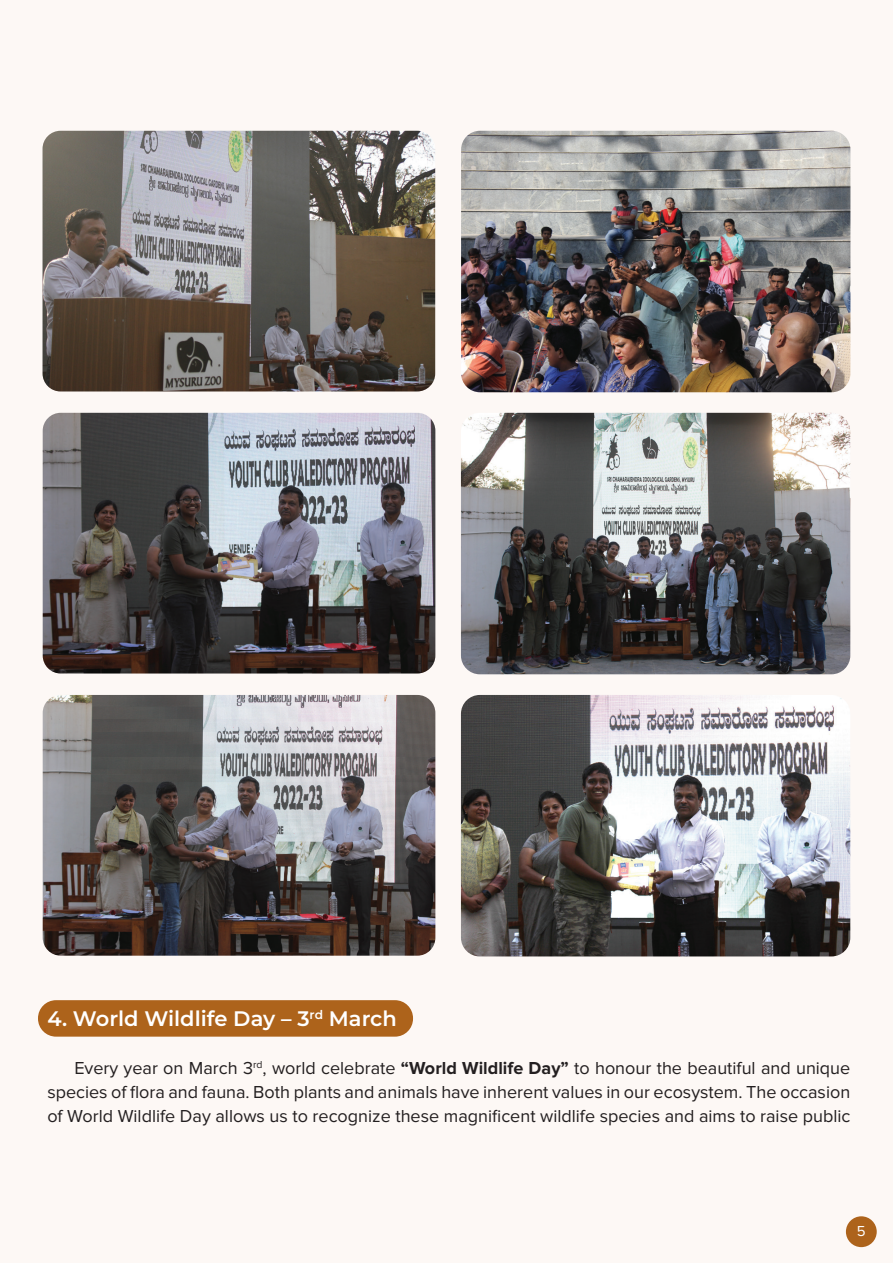
<style>
.page{position:relative;width:893px;height:1263px;background:#fff}
.page>*{position:absolute;margin:0;border:0;box-sizing:border-box;transform-origin:0 0}
.t1{font:600 21px "Montserrat";color:#fff}
.t2{font:18px/24px "Proxima Nova";color:#231f20;text-align:justify}
.t3{font:15px "Proxima Nova";color:#fff}
.s1{font-weight:700}
</style>
<div class="page">
<hr style="left:0;top:0;width:1px;height:1263px;background:#fbeee7">
<div style="left:1px;top:0;width:892px;height:1263px;background:#fdf8f5"></div>
<div style="left:846px;top:1216px;width:31px;height:31px;background:#ad631b;border-radius:50%"></div>
<img style="left:43px;top:413px;width:392px;height:260px">
<img style="left:43px;top:695px;width:392px;height:261px">
<img style="left:461px;top:413px;width:389px;height:261px">
<img style="left:461px;top:695px;width:389px;height:261px">
<img style="left:43px;top:131px;width:392px;height:260px">
<img style="left:461px;top:131px;width:389px;height:261px">
<div style="left:38px;top:1000px;width:375px;height:37px;background:#ad631b;border-radius:18px"></div>
<p class="t1" style="left:47px;top:1005px;width:351px">4. World Wildlife Day – 3<sup>rd</sup> March</p>
<p class="t2" style="left:47px;top:1056px;width:804px;text-indent:27px">Every year on March 3<sup>rd</sup>, world celebrate <span class="s1">“World Wildlife Day”</span> to honour the beautiful and unique species of flora and fauna. Both plants and animals have inherent values in our ecosystem. The occasion of World Wildlife Day allows us to recognize these magnificent wildlife species and aims to raise public</p>
<p class="t3" style="left:857px;top:1223px;width:10px">5</p>
</div>
